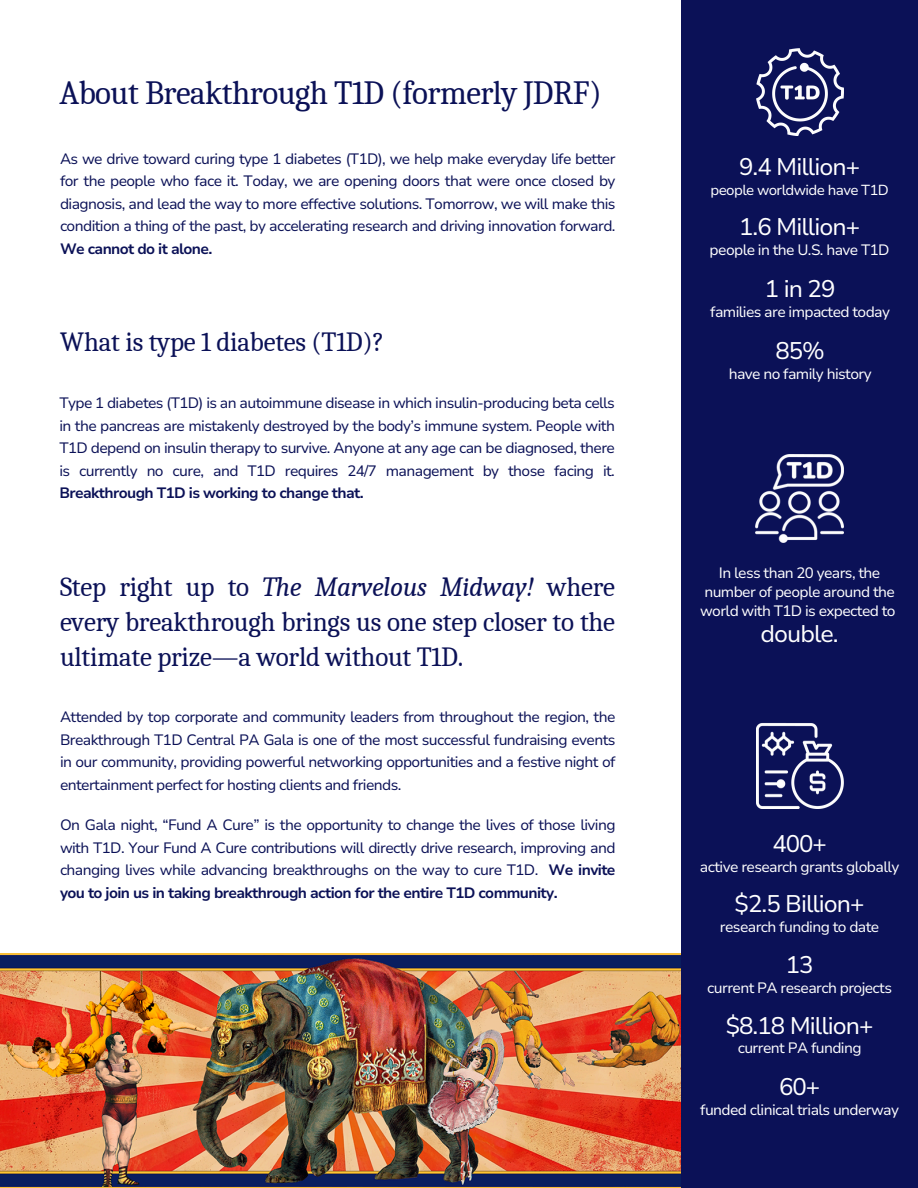
<style>
.page{position:relative;width:918px;height:1188px;background:#fff}
.page>*{position:absolute;margin:0;border:0;box-sizing:border-box;transform-origin:0 0}
.t1{font:33px "Caladea";letter-spacing:-.015em;color:#0b1157}
.t2{font:27px/34.8px "Caladea";letter-spacing:-.01em;color:#0b1157;text-align:justify}
.t3{font:24px "Nunito Sans 10 pt";letter-spacing:-.04em;color:#fff}
.t4{font:15px/22.5px "Nunito Sans 10 pt";letter-spacing:-.04em;color:#0b1157;text-align:justify}
.t5{font:15px/19.2px "Nunito Sans 10 pt";letter-spacing:-.04em;color:#fff;text-align:center}
.t6{font:14.55px "Nunito Sans 10 pt";letter-spacing:-.04em;color:#fff}
.s1{font-weight:700}
.s2{font-style:italic}
</style>
<div class="page">
<img style="left:0;top:956px;width:682px;height:230px">
<div style="left:682px;top:0;width:236px;height:1188px;background:#0b1157"></div>
<img style="left:756px;top:455px;width:88px;height:88px">
<img style="left:756px;top:48px;width:88px;height:88px">
<img style="left:756px;top:723px;width:88px;height:86px">
<h3 class="t1" style="left:59px;top:74px;width:544px">About Breakthrough T1D (formerly JDRF)</h3>
<p class="t4" style="left:60px;top:148px;width:557px">As we drive toward curing type 1 diabetes (T1D), we help make everyday life better for the people who face it. Today, we are opening doors that were once closed by diagnosis, and lead the way to more effective solutions. Tomorrow, we will make this condition a thing of the past, by accelerating research and driving innovation forward.<br><span class="s1">We cannot do it alone.</span></p>
<h3 class="t2" style="left:60px;top:325px;width:325px">What is type 1 diabetes (T1D)?</h3>
<p class="t4" style="left:59px;top:392px;width:557px">Type 1 diabetes (T1D) is an autoimmune disease in which insulin-producing beta cells in the pancreas are mistakenly destroyed by the body’s immune system. People with T1D depend on insulin therapy to survive. Anyone at any age can be diagnosed, there is currently no cure, and T1D requires 24/7 management by those facing it.<br><span class="s1">Breakthrough T1D is working to change that.</span></p>
<p class="t3" style="left:739px;top:150px;width:123px">9.4 Million+</p>
<p class="t6" style="left:710px;top:180px;width:180px">people worldwide have T1D</p>
<h3 class="t3" style="left:739px;top:211px;width:123px">1.6 Million+</h3>
<p class="t5" style="left:710px;top:241px;width:181px">people in the U.S. have T1D</p>
<h3 class="t3" style="left:765px;top:273px;width:72px">1 in 29</h3>
<p class="t5" style="left:710px;top:302px;width:181px">families are impacted today</p>
<h3 class="t3" style="left:775px;top:335px;width:51px">85%</h3>
<p class="t5" style="left:729px;top:364px;width:144px">have no family history</p>
<p class="t2" style="left:60px;top:570px;width:557px">Step right up to <span class="s2">The Marvelous Midway!</span> where every breakthrough brings us one step closer to the ultimate prize—a world without T1D.</p>
<h3 class="t5" style="left:700px;top:564px;width:197px">In less than 20 years, the number of people around the world with T1D is expected to</h3>
<p class="t3" style="left:761px;top:618px;width:80px">double.</p>
<p class="t4" style="left:60px;top:706px;width:557px">Attended by top corporate and community leaders from throughout the region, the Breakthrough T1D Central PA Gala is one of the most successful fundraising events in our community, providing powerful networking opportunities and a festive night of entertainment perfect for hosting clients and friends.</p>
<h3 class="t4" style="left:60px;top:814px;width:557px">On Gala night, “Fund A Cure” is the opportunity to change the lives of those living with T1D. Your Fund A Cure contributions will directly drive research, improving and changing lives while advancing breakthroughs on the way to cure T1D. <span class="s1">We invite you to join us in taking breakthrough action for the entire T1D community.</span></h3>
<p class="t3" style="left:772px;top:828px;width:56px">400+</p>
<p class="t5" style="left:700px;top:857px;width:201px">active research grants globally</p>
<p class="t3" style="left:735px;top:888px;width:132px">$2.5 Billion+</p>
<h3 class="t5" style="left:720px;top:917px;width:161px">research funding to date</h3>
<p class="t3" style="left:786px;top:949px;width:29px">13</p>
<p class="t5" style="left:707px;top:979px;width:186px">current PA research projects</p>
<p class="t3" style="left:726px;top:1010px;width:149px">$8.18 Million+</p>
<p class="t5" style="left:738px;top:1039px;width:125px">current PA funding</p>
<h3 class="t3" style="left:779px;top:1070px;width:43px">60+</h3>
<p class="t5" style="left:700px;top:1100px;width:200px">funded clinical trials underway</p>
</div>
